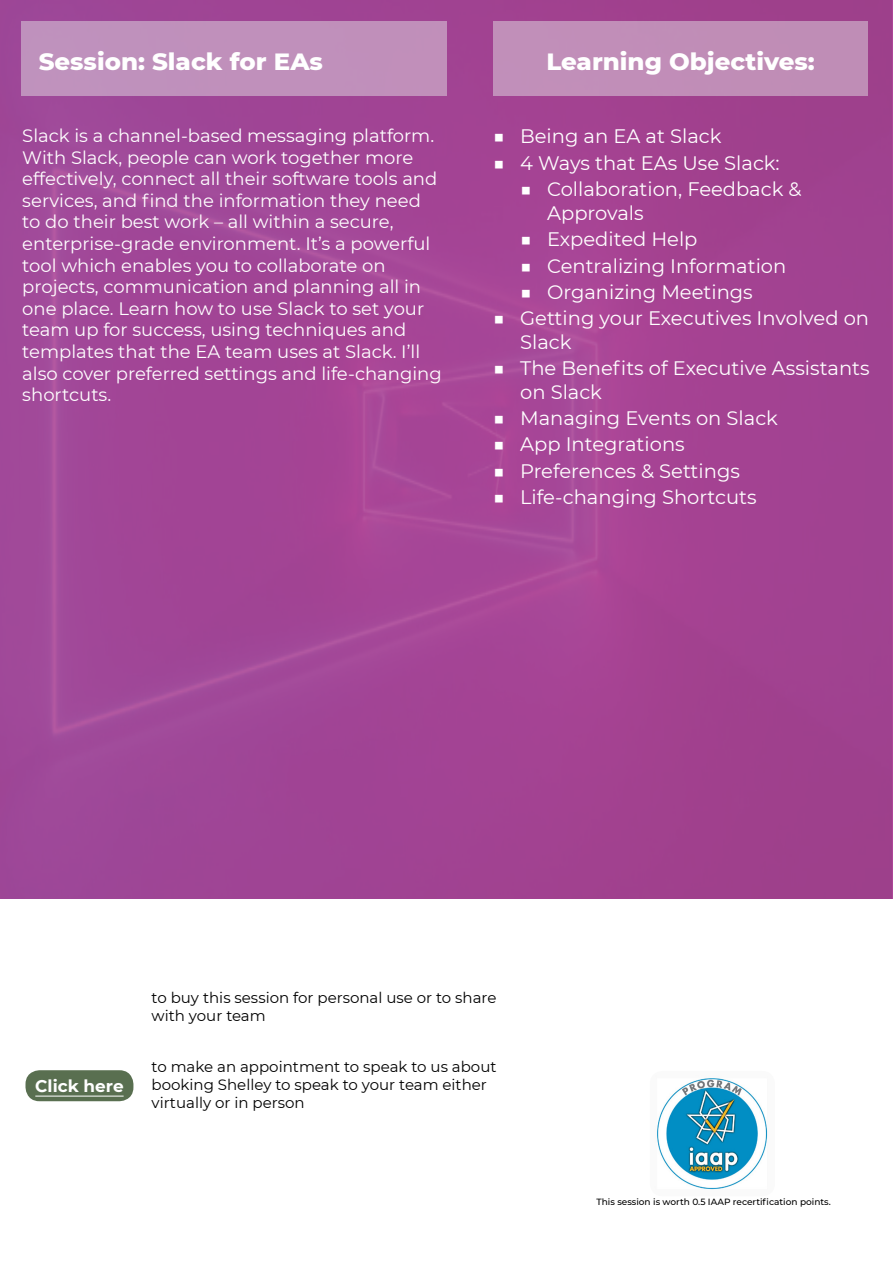
<style>
.page{position:relative;width:893px;height:1263px;background:#fff}
.page>*{position:absolute;margin:0;border:0;box-sizing:border-box;transform-origin:0 0}
.t1{font:800 24px "Montserrat";color:#fff}
.t2{font:19.5px/23.4px "Montserrat";color:#fff}
.t3{font:18px/21.6px "Montserrat";color:#fff}
.t4{font:700 16.8px "Montserrat";color:#fff}
.t5{font:15px/18px "Montserrat";color:#000}
.t6{font:500 9px "Montserrat";color:#000}
</style>
<div class="page">
<div style="left:0;top:0;width:893px;height:898px;background:#a24495"></div>
<img style="left:657px;top:1078px;width:111px;height:112px">
<div style="left:26px;top:1070px;width:107px;height:31px;background:#596f50;border-radius:14px"></div>
<hr style="left:35px;top:1096px;width:89px;height:1px;background:#fff">
<div style="left:21px;top:21px;width:425px;height:75px;background:#c090bb"></div>
<div style="left:493px;top:21px;width:375px;height:75px;background:#c08db7"></div>
<h1 class="t1" style="left:39px;top:44px;width:286px">Session: Slack for EAs</h1>
<p class="t3" style="left:22px;top:124px;width:421px">Slack is a channel-based messaging platform.<br>With Slack, people can work together more effectively, connect all their software tools and services, and find the information they need to do their best work – all within a secure, enterprise-grade environment. It’s a powerful tool which enables you to collaborate on projects, communication and planning all in one place. Learn how to use Slack to set your team up for success, using techniques and templates that the EA team uses at Slack. I’ll also cover preferred settings and life-changing shortcuts.</p>
<h1 class="t1" style="left:546px;top:44px;width:270px">Learning Objectives:</h1>
<p class="t2" style="left:493px;top:124px;width:230px">■ Being an EA at Slack</p>
<p class="t2" style="left:493px;top:151px;width:288px">■ 4 Ways that EAs Use Slack:</p>
<p class="t2" style="left:547px;top:177px;width:256px;text-indent:-27px">■ Collaboration, Feedback &amp;<br>Approvals</p>
<p class="t2" style="left:520px;top:227px;width:179px">■ Expedited Help</p>
<p class="t2" style="left:520px;top:253px;width:268px">■ Centralizing Information</p>
<p class="t2" style="left:520px;top:280px;width:234px">■ Organizing Meetings</p>
<p class="t2" style="left:520px;top:306px;width:350px;text-indent:-27px">■ Getting your Executives Involved on<br>Slack</p>
<p class="t2" style="left:520px;top:356px;width:351px;text-indent:-27px">■ The Benefits of Executive Assistants on Slack</p>
<p class="t2" style="left:493px;top:406px;width:286px">■ Managing Events on Slack</p>
<p class="t2" style="left:493px;top:432px;width:193px">■ App Integrations</p>
<p class="t2" style="left:493px;top:458px;width:248px">■ Preferences &amp; Settings</p>
<p class="t2" style="left:493px;top:485px;width:265px">■ Life-changing Shortcuts</p>
<p class="t4" style="left:35px;top:1074px;width:90px">Click here</p>
<p class="t5" style="left:152px;top:988px;width:346px">to buy this session for personal use or to share with your team</p>
<p class="t5" style="left:152px;top:1057px;width:346px">to make an appointment to speak to us about booking Shelley to speak to your team either virtually or in person</p>
<p class="t6" style="left:596px;top:1195px;width:236px">This session is worth 0.5 IAAP recertification points.</p>
</div>
